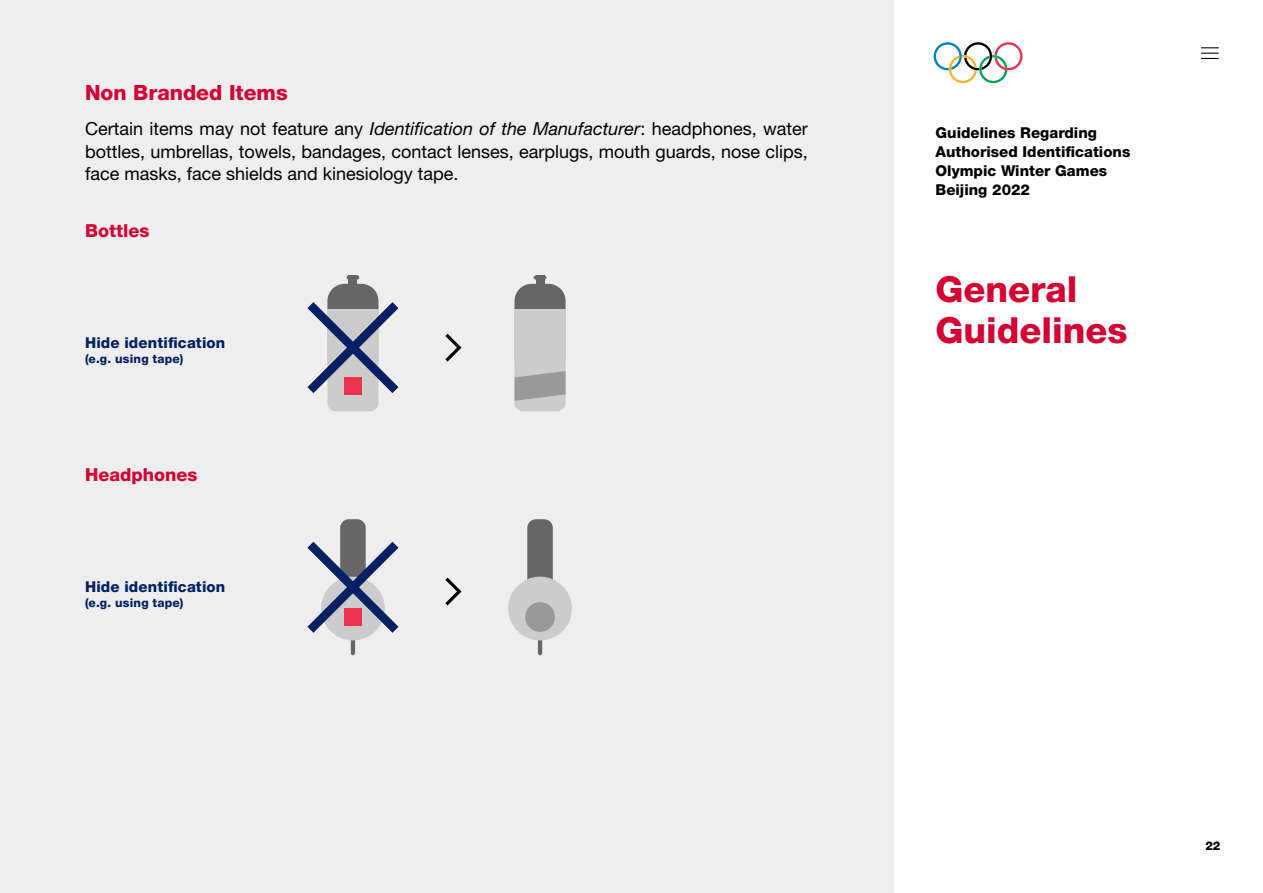
<style>
.page{position:relative;width:1263px;height:893px;background:#fff}
.page>*{position:absolute;margin:0;border:0;box-sizing:border-box;transform-origin:0 0}
.t1{font:800 36px/40.5px "Helvetica Neue LT Std";color:#d50032}
.Text_Subtitle{font:800 21px "Helvetica Neue LT Std";color:#d50032}
.Text{font:18px/22.5px "Helvetica Neue LT Std";color:#000;text-align:justify}
.Text_Subsubtitle{font:800 18px "Helvetica Neue LT Std";color:#d50032}
.t2{font:800 15px/18.8px "Helvetica Neue LT Std";color:#000}
.t3{font:800 15px "Helvetica Neue LT Std";letter-spacing:.01em;color:#002163}
.t4{font:800 12px "Helvetica Neue LT Std";letter-spacing:.02em;color:#002163}
.t5{font:800 12px "Helvetica Neue LT Std";color:#000}
.s1{font-style:italic}
</style>
<div class="page">
<div style="left:0;top:0;width:893px;height:893px;background:#eee"></div>
<svg style="left:934px;top:42px;width:88px;height:41px"></svg>
<div style="left:327px;top:309px;width:51px;height:102px;background:#ccc;border-radius:9px"></div>
<div style="left:327px;top:284px;width:51px;height:51px;background:#666;border-radius:17px"></div>
<div style="left:349px;top:275px;width:8px;height:17px;background:#666"></div>
<div style="left:347px;top:275px;width:12px;height:5px;background:#666;border-radius:2px"></div>
<div style="left:514px;top:309px;width:52px;height:102px;background:#ccc;border-radius:9px"></div>
<div style="left:514px;top:284px;width:52px;height:51px;background:#666;border-radius:17px"></div>
<div style="left:536px;top:275px;width:8px;height:17px;background:#666"></div>
<div style="left:534px;top:275px;width:12px;height:5px;background:#666;border-radius:2px"></div>
<div style="left:514px;top:309px;width:52px;height:51px;background:#ccc"></div>
<svg style="left:445px;top:333px;width:17px;height:29px"></svg>
<svg style="left:514px;top:371px;width:52px;height:30px"></svg>
<svg style="left:307px;top:293px;width:92px;height:109px"></svg>
<div style="left:344px;top:377px;width:17px;height:17px;background:#ee334e"></div>
<hr style="left:351px;top:638px;width:4px;height:15px;background:#666">
<div style="left:340px;top:519px;width:26px;height:85px;background:#666;border-radius:9px"></div>
<hr style="left:538px;top:638px;width:4px;height:15px;background:#666">
<div style="left:527px;top:519px;width:26px;height:85px;background:#666;border-radius:9px"></div>
<div style="left:508px;top:577px;width:64px;height:63px;background:#ccc;border-radius:50%"></div>
<svg style="left:445px;top:577px;width:17px;height:29px"></svg>
<svg style="left:307px;top:533px;width:92px;height:109px"></svg>
<div style="left:525px;top:602px;width:30px;height:30px;background:#999;border-radius:50%"></div>
<svg style="left:1201px;top:47px;width:18px;height:12px"></svg>
<p class="Text_Subtitle" style="left:85px;top:80px;width:204px">Non Branded Items</p>
<p class="Text" style="left:85px;top:117px;width:724px">Certain items may not feature any <span class="s1">Identification of the Manufacturer</span>: headphones, water bottles, umbrellas, towels, bandages, contact lenses, earplugs, mouth guards, nose clips, face masks, face shields and kinesiology tape.</p>
<p class="Text_Subsubtitle" style="left:85px;top:220px;width:66px">Bottles</p>
<p class="t3" style="left:85px;top:333px;width:142px">Hide identification</p>
<p class="t4" style="left:85px;top:351px;width:100px">(e.g. using tape)</p>
<p class="Text_Subsubtitle" style="left:85px;top:464px;width:114px">Headphones</p>
<p class="t3" style="left:85px;top:577px;width:142px">Hide identification</p>
<p class="t4" style="left:85px;top:595px;width:100px">(e.g. using tape)</p>
<p class="t2" style="left:935px;top:124px;width:196px">Guidelines Regarding<br>Authorised Identifications<br>Olympic Winter Games<br>Beijing 2022</p>
<h1 class="t1" style="left:935px;top:269px;width:194px">General<br>Guidelines</h1>
<p class="t5" style="left:1205px;top:839px;width:17px">22</p>
</div>
